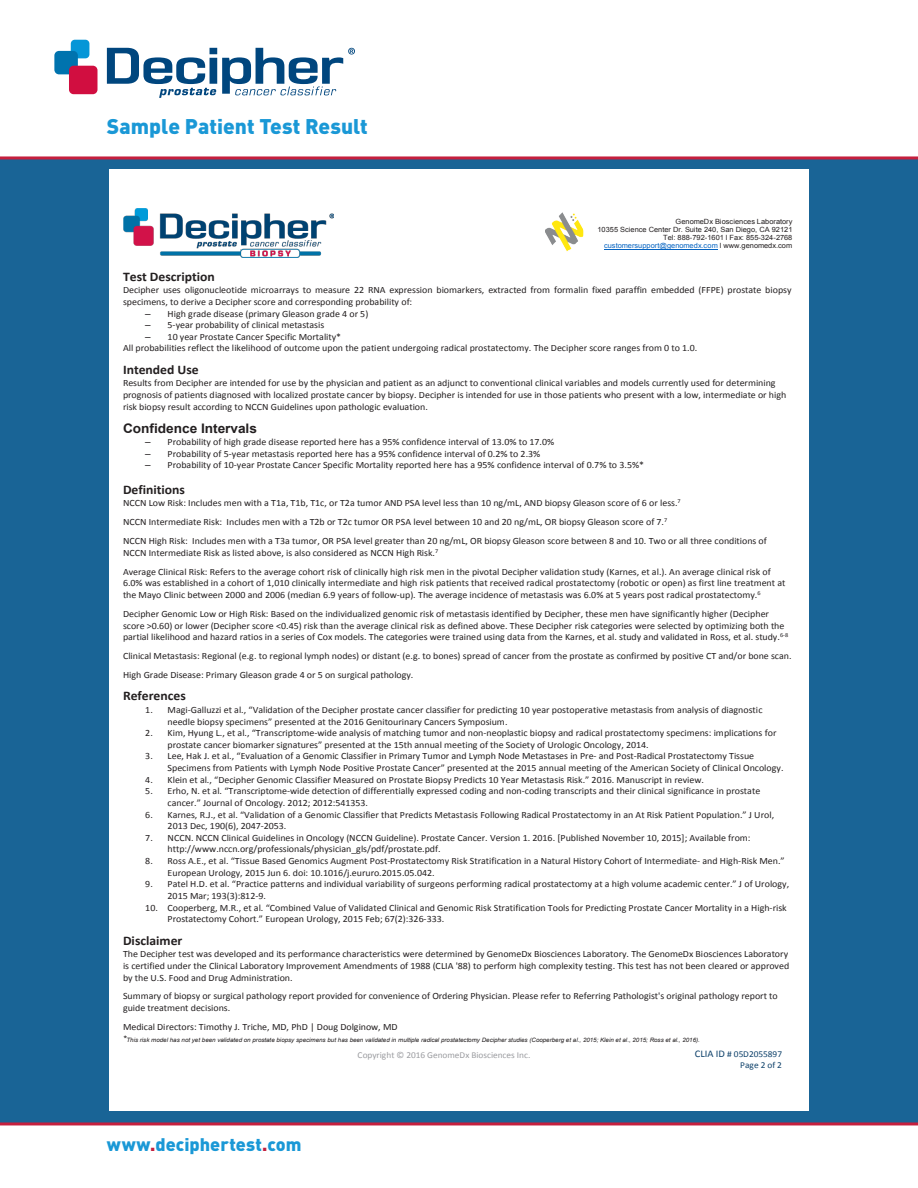
<style>
.page{position:relative;width:918px;height:1188px;background:#fff}
.page>*{position:absolute;margin:0;border:0;box-sizing:border-box;transform-origin:0 0}
.t1{font:900 21px "DINOT";color:#1a98d6}
.t2{font:900 18px "DINOT";letter-spacing:.005em;color:#1a98d6}
.t3{font:700 13.2px "Calibri";color:#231f20;scale:1.04 1}
.t4{font:700 13.2px "Arial";color:#231f20;scale:1.04 1}
.t5{font:9.6px/11.6px "Calibri";letter-spacing:-.005em;color:#231f20;scale:1.04 1}
.t6{font:9.6px "Arial";color:#231f20;scale:1.04 1}
.t7{font:9px "Calibri";letter-spacing:-.005em;color:#9b9ca0;scale:1.04 1}
.t8{font:9px/11.1px "Calibri";color:#0f426b;text-align:right;scale:1.04 1}
.t9{font:7.2px/8.2px "Arial";letter-spacing:.005em;color:#231f20;text-align:right;scale:1.04 1}
.t10{font:italic 6px "Arial";letter-spacing:-.01em;color:#231f20;scale:1.04 1}
.s1{color:#0563c1}
.s2{font-size:9px}
.s3{color:#c51f3e}
.s4{font-size:10.2px}
</style>
<div class="page">
<div style="left:0;top:158px;width:918px;height:964px;background:#196496"></div>
<div style="left:71px;top:40px;width:18px;height:18px;background:#0696d7;border-radius:4px"></div>
<div style="left:54px;top:51px;width:24px;height:23px;background:#0073ae;border-radius:5px"></div>
<div style="left:69px;top:66px;width:29px;height:28px;background:#d10e40;border-radius:5px"></div>
<svg style="left:107px;top:48px;width:248px;height:50px"></svg>
<hr style="left:0;top:156px;width:918px;height:3px;background:#c51f3e">
<hr style="left:0;top:1122px;width:918px;height:3px;background:#c51f3e">
<div style="left:109px;top:169px;width:700px;height:942px;background:#fff"></div>
<img style="left:123px;top:209px;width:210px;height:48px">
<img style="left:545px;top:213px;width:18px;height:32px">
<svg style="left:563px;top:213px;width:21px;height:39px"></svg>
<hr style="left:604px;top:249px;width:114px;height:1px;background:#0563c1">
<h1 class="t1" style="left:107px;top:112px;width:262px">Sample Patient Test Result</h1>
<p class="t9" style="left:597px;top:217px;width:189px">GenomeDx Biosciences Laboratory<br>10355 Science Center Dr. Suite 240, San Diego, CA 92121<br>Tel: 888-792-1601 l Fax: 855-324-2768 <span class="s1">customersupport@genomedx.com</span> l www.genomedx.com</p>
<p class="t3" style="left:123px;top:267px;width:90px">Test Description</p>
<p class="t5" style="left:123px;top:284px;width:644px">Decipher uses oligonucleotide microarrays to measure 22 RNA expression biomarkers, extracted from formalin fixed paraffin embedded (FFPE) prostate biopsy</p>
<p class="t5" style="left:123px;top:296px;width:280px">specimens, to derive a Decipher score and corresponding probability of:</p>
<p class="t6" style="left:145px;top:307px;width:7px">‒</p>
<p class="t5" style="left:168px;top:307px;width:195px">High grade disease (primary Gleason grade 4 or 5)</p>
<p class="t6" style="left:145px;top:318px;width:7px">‒</p>
<p class="t5" style="left:168px;top:319px;width:152px">5-year probability of clinical metastasis</p>
<p class="t6" style="left:145px;top:330px;width:7px">‒</p>
<p class="t5" style="left:123px;top:331px;width:554px;text-indent:45px">10 year Prostate Cancer Specific Mortality*<br>All probabilities reflect the likelihood of outcome upon the patient undergoing radical prostatectomy. The Decipher score ranges from 0 to 1.0.</p>
<p class="t3" style="left:123px;top:360px;width:74px">Intended Use</p>
<p class="t5" style="left:123px;top:377px;width:639px">Results from Decipher are intended for use by the physician and patient as an adjunct to conventional clinical variables and models currently used for determining prognosis of patients diagnosed with localized prostate cancer by biopsy. Decipher is intended for use in those patients who present with a low, intermediate or high risk biopsy result according to NCCN Guidelines upon pathologic evaluation.</p>
<p class="t4" style="left:123px;top:420px;width:130px">Confidence Intervals</p>
<p class="t6" style="left:145px;top:435px;width:7px">‒</p>
<p class="t5" style="left:168px;top:436px;width:373px">Probability of high grade disease reported here has a 95% confidence interval of 13.0% to 17.0%</p>
<p class="t6" style="left:145px;top:447px;width:7px">‒</p>
<p class="t5" style="left:168px;top:448px;width:360px">Probability of 5-year metastasis reported here has a 95% confidence interval of 0.2% to 2.3%</p>
<p class="t6" style="left:145px;top:458px;width:7px">‒</p>
<p class="t5" style="left:168px;top:459px;width:460px">Probability of 10-year Prostate Cancer Specific Mortality reported here has a 95% confidence interval of 0.7% to 3.5%*</p>
<p class="t3" style="left:123px;top:480px;width:61px">Definitions</p>
<p class="t5" style="left:123px;top:493px;width:621px;line-height:18.9px">NCCN Low Risk: Includes men with a T1a, T1b, T1c, or T2a tumor AND PSA level less than 10 ng/mL, AND biopsy Gleason score of 6 or less.<sup>7<br></sup>NCCN Intermediate Risk: Includes men with a T2b or T2c tumor OR PSA level between 10 and 20 ng/mL, OR biopsy Gleason score of 7.<sup>7<br></sup>NCCN High Risk: Includes men with a T3a tumor, OR PSA level greater than 20 ng/mL, OR biopsy Gleason score between 8 and 10. Two or all three conditions of</p>
<p class="t5" style="left:123px;top:543px;width:624px;line-height:18.9px">NCCN Intermediate Risk as listed above, is also considered as NCCN High Risk.<sup>7<br></sup>Average Clinical Risk: Refers to the average cohort risk of clinically high risk men in the pivotal Decipher validation study (Karnes, et al.). An average clinical risk of</p>
<p class="t5" style="left:123px;top:577px;width:638px">6.0% was established in a cohort of 1,010 clinically intermediate and high risk patients that received radical prostatectomy (robotic or open) as first line treatment at the Mayo Clinic between 2000 and 2006 (median 6.9 years of follow-up). The average incidence of metastasis was 6.0% at 5 years post radical prostatectomy.<sup>6</sup></p>
<p class="t5" style="left:123px;top:608px;width:641px">Decipher Genomic Low or High Risk: Based on the individualized genomic risk of metastasis identified by Decipher, these men have significantly higher (Decipher score &gt;0.60) or lower (Decipher score &lt;0.45) risk than the average clinical risk as defined above. These Decipher risk categories were selected by optimizing both the partial likelihood and hazard ratios in a series of Cox models. The categories were trained using data from the Karnes, et al. study and validated in Ross, et al. study.<sup>6-8</sup></p>
<p class="t5" style="left:123px;top:646px;width:644px;line-height:19px">Clinical Metastasis: Regional (e.g. to regional lymph nodes) or distant (e.g. to bones) spread of cancer from the prostate as confirmed by positive CT and/or bone scan.<br>High Grade Disease: Primary Gleason grade 4 or 5 on surgical pathology.</p>
<p class="t3" style="left:123px;top:687px;width:62px">References</p>
<p class="t5" style="left:168px;top:704px;width:574px;text-indent:-22px">1. Magi-Galluzzi et al., “Validation of the Decipher prostate cancer classifier for predicting 10 year postoperative metastasis from analysis of diagnostic needle biopsy specimens” presented at the 2016 Genitourinary Cancers Symposium.</p>
<p class="t5" style="left:168px;top:727px;width:587px;text-indent:-22px">2. Kim, Hyung L., et al., “Transcriptome-wide analysis of matching tumor and non-neoplastic biopsy and radical prostatectomy specimens: implications for prostate cancer biomarker signatures” presented at the 15th annual meeting of the Society of Urologic Oncology, 2014.</p>
<p class="t5" style="left:168px;top:750px;width:594px;text-indent:-22px">3. Lee, Hak J. et al., “Evaluation of a Genomic Classifier in Primary Tumor and Lymph Node Metastases in Pre- and Post-Radical Prostatectomy Tissue<br>Specimens from Patients with Lymph Node Positive Prostate Cancer” presented at the 2015 annual meeting of the American Society of Clinical Oncology.</p>
<p class="t5" style="left:145px;top:773px;width:539px">4. Klein et al., “Decipher Genomic Classifier Measured on Prostate Biopsy Predicts 10 Year Metastasis Risk.” 2016. Manuscript in review.</p>
<p class="t5" style="left:168px;top:785px;width:571px;text-indent:-22px">5. Erho, N. et al. “Transcriptome-wide detection of differentially expressed coding and non-coding transcripts and their clinical significance in prostate cancer.” Journal of Oncology. 2012; 2012:541353.</p>
<p class="t5" style="left:168px;top:808px;width:585px;text-indent:-22px">6. Karnes, R.J., et al. “Validation of a Genomic Classifier that Predicts Metastasis Following Radical Prostatectomy in an At Risk Patient Population.” J Urol,<br>2013 Dec, 190(6), 2047-2053.</p>
<p class="t5" style="left:168px;top:832px;width:562px;text-indent:-22px">7. NCCN. NCCN Clinical Guidelines in Oncology (NCCN Guideline). Prostate Cancer. Version 1. 2016. [Published November 10, 2015]; Available from: http://www.nccn.org/professionals/physician_gls/pdf/prostate.pdf.</p>
<p class="t5" style="left:168px;top:855px;width:595px;text-indent:-22px">8. Ross A.E., et al. “Tissue Based Genomics Augment Post-Prostatectomy Risk Stratification in a Natural History Cohort of Intermediate- and High-Risk Men.”<br>European Urology, 2015 Jun 6. doi: 10.1016/j.eururo.2015.05.042.</p>
<p class="t5" style="left:168px;top:878px;width:599px;text-indent:-22px">9. Patel H.D. et al. “Practice patterns and individual variability of surgeons performing radical prostatectomy at a high volume academic center.” J of Urology,<br>2015 Mar; 193(3):812-9.</p>
<p class="t5" style="left:168px;top:901px;width:597px;text-indent:-22px">10. Cooperberg, M.R., et al. “Combined Value of Validated Clinical and Genomic Risk Stratification Tools for Predicting Prostate Cancer Mortality in a High-risk<br>Prostatectomy Cohort.” European Urology, 2015 Feb; 67(2):326-333.</p>
<p class="t3" style="left:123px;top:931px;width:59px">Disclaimer</p>
<p class="t5" style="left:123px;top:948px;width:642px">The Decipher test was developed and its performance characteristics were determined by GenomeDx Biosciences Laboratory. The GenomeDx Biosciences Laboratory is certified under the Clinical Laboratory Improvement Amendments of 1988 (CLIA '88) to perform high complexity testing. This test has not been cleared or approved by the U.S. Food and Drug Administration.</p>
<p class="t5" style="left:123px;top:990px;width:631px">Summary of biopsy or surgical pathology report provided for convenience of Ordering Physician. Please refer to Referring Pathologist's original pathology report to guide treatment decisions.</p>
<p class="t5" style="left:123px;top:1021px;width:266px">Medical Directors: Timothy J. Triche, MD, PhD | Doug Dolginow, MD</p>
<p class="t10" style="left:123px;top:1036px;width:556px"><span class="s2">*</span>This risk model has not yet been validated on prostate biopsy specimens but has been validated in multiple radical prostatectomy Decipher studies (Cooperberg et al., 2015; Klein et al., 2015; Ross et al., 2016).</p>
<h2 class="t2" style="left:107px;top:1132px;width:196px">www<span class="s3">.</span>deciphertest<span class="s3">.</span>com</h2>
<p class="t7" style="left:358px;top:1049px;width:168px">Copyright © 2016 GenomeDx Biosciences Inc.</p>
<p class="t8" style="left:695px;top:1048px;width:85px"><span class="s4">CLIA ID</span> # 05D2055897<br>Page 2 of 2</p>
</div>
